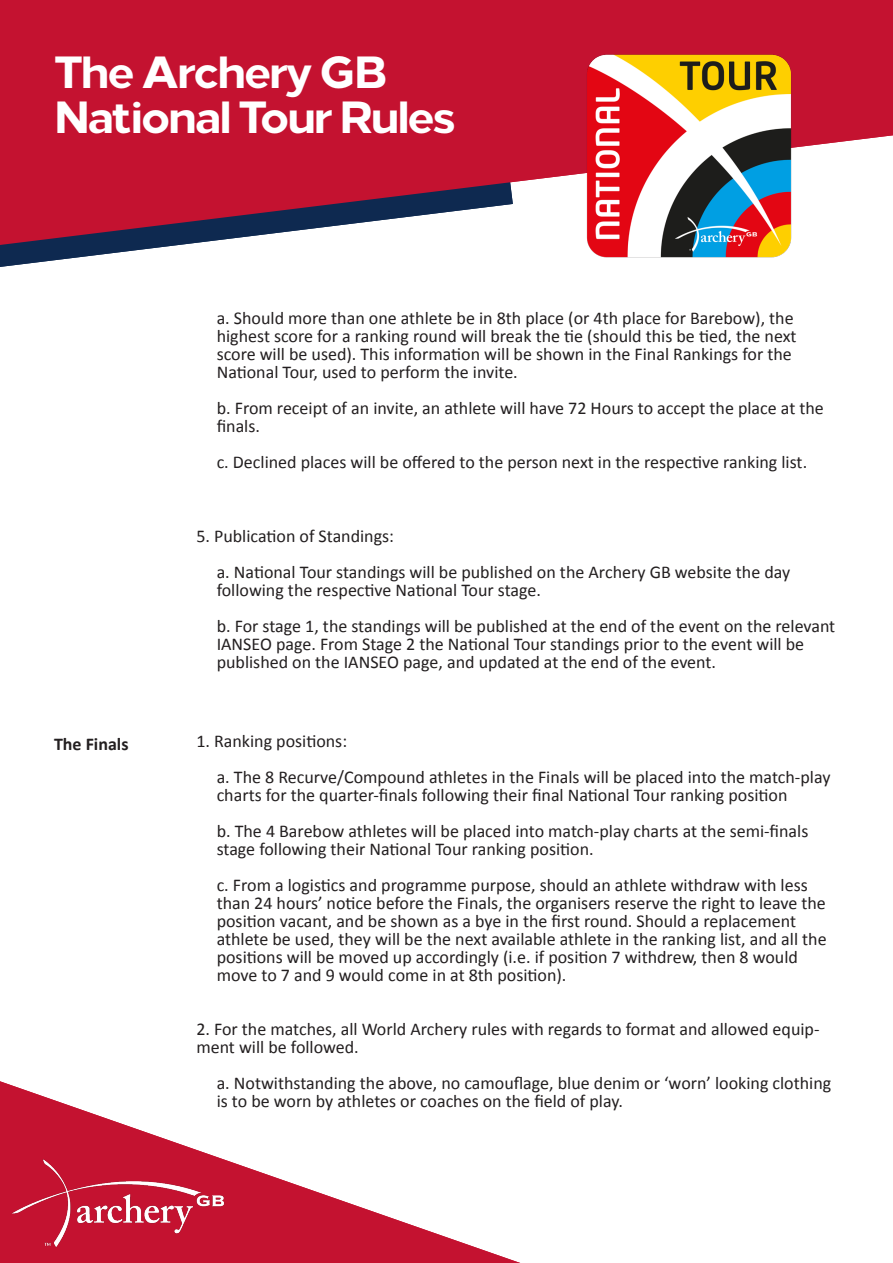
<style>
.page{position:relative;width:893px;height:1263px;background:#fff}
.page>*{position:absolute;margin:0;border:0;box-sizing:border-box;transform-origin:0 0}
.t1{font:800 45px/45px "Loew";letter-spacing:-.05em;color:#fff}
.t2{font:18px/18px "Calibri";color:#231f20}
.t3{font:700 18px "Calibri";color:#231f20}
</style>
<div class="page">
<svg style="left:0;top:1081px;width:520px;height:182px"></svg>
<svg style="left:0;top:0;width:893px;height:267px;fill:#c41230"></svg>
<img style="left:587px;top:54px;width:205px;height:205px">
<h1 class="t1" style="left:54px;top:46px;width:440px">Arche y GB National<br>Tour Stage 1, Buck &amp;</h1>
<p class="t1" style="left:54px;top:46px;width:335px">The Archery GB</p>
<p class="t1" style="left:54px;top:91px;width:403px">National Tour Rules</p>
<p class="t2" style="left:217px;top:308px;width:581px">a. Should more than one athlete be in 8th place (or 4th place for Barebow), the highest score for a ranking round will break the tie (should this be tied, the next score will be used). This information will be shown in the Final Rankings for the National Tour, used to perform the invite.</p>
<p class="t2" style="left:217px;top:398px;width:609px">b. From receipt of an invite, an athlete will have 72 Hours to accept the place at the finals.</p>
<p class="t2" style="left:217px;top:452px;width:592px">c. Declined places will be offered to the person next in the respective ranking list.</p>
<p class="t2" style="left:196px;top:526px;width:199px">5. Publication of Standings:</p>
<p class="t2" style="left:217px;top:562px;width:575px">a. National Tour standings will be published on the Archery GB website the day following the respective National Tour stage.</p>
<p class="t2" style="left:217px;top:616px;width:620px">b. For stage 1, the standings will be published at the end of the event on the relevant<br>IANSEO page. From Stage 2 the National Tour standings prior to the event will be published on the IANSEO page, and updated at the end of the event.</p>
<p class="t3" style="left:54px;top:733px;width:76px">The Finals</p>
<p class="t2" style="left:196px;top:731px;width:152px">1. Ranking positions:</p>
<p class="t2" style="left:217px;top:767px;width:615px">a. The 8 Recurve/Compound athletes in the Finals will be placed into the match-play charts for the quarter-finals following their final National Tour ranking position</p>
<p class="t2" style="left:217px;top:821px;width:593px">b. The 4 Barebow athletes will be placed into match-play charts at the semi-finals stage following their National Tour ranking position.</p>
<p class="t2" style="left:217px;top:875px;width:611px">c. From a logistics and programme purpose, should an athlete withdraw with less than 24 hours’ notice before the Finals, the organisers reserve the right to leave the position vacant, and be shown as a bye in the first round. Should a replacement athlete be used, they will be the next available athlete in the ranking list, and all the positions will be moved up accordingly (i.e. if position 7 withdrew, then 8 would move to 7 and 9 would come in at 8th position).</p>
<p class="t2" style="left:196px;top:1019px;width:625px">2. For the matches, all World Archery rules with regards to format and allowed equip&shy;ment will be followed.</p>
<p class="t2" style="left:217px;top:1073px;width:616px">a. Notwithstanding the above, no camouflage, blue denim or ‘worn’ looking clothing is to be worn by athletes or coaches on the field of play.</p>
</div>
